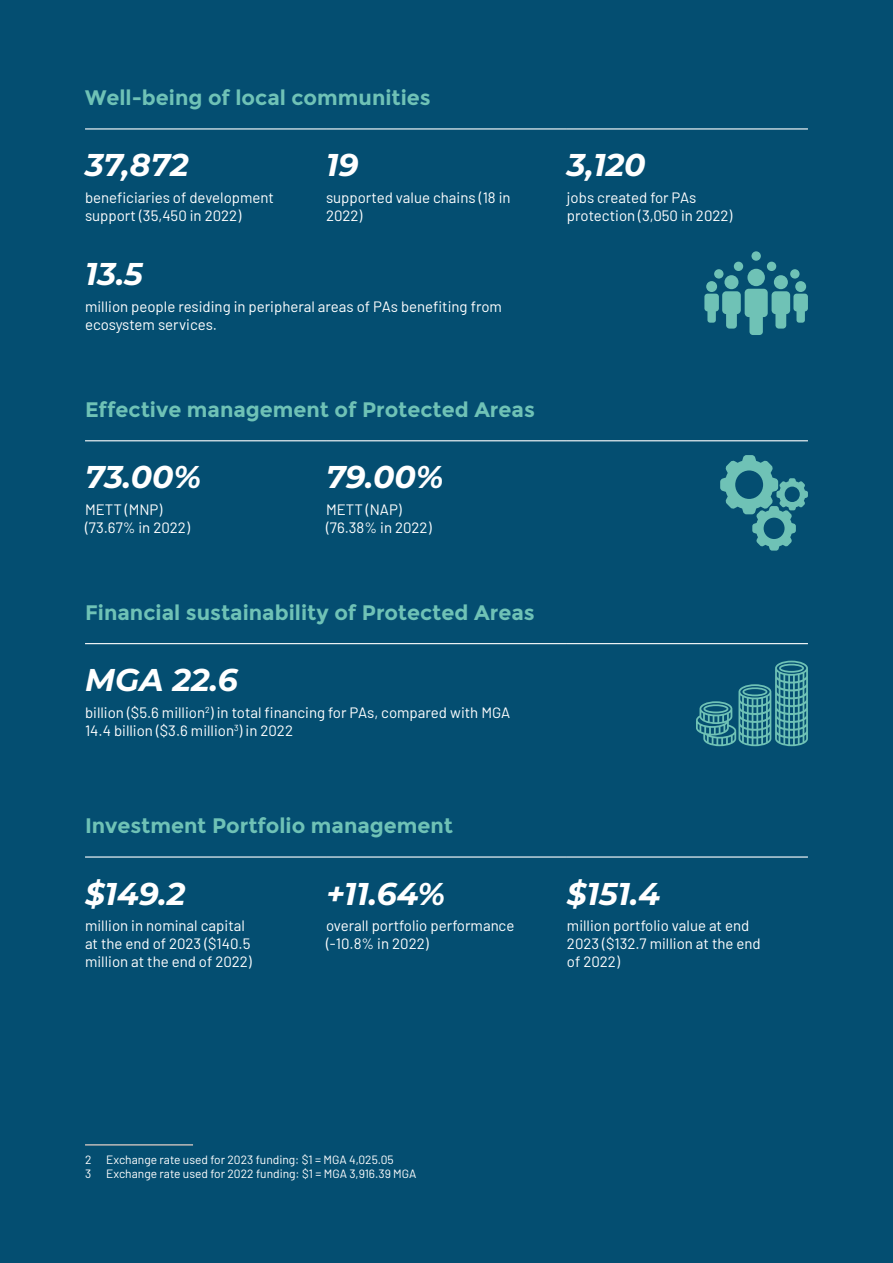
<style>
.page{position:relative;width:893px;height:1263px;background:#044e71}
.page>*{position:absolute;margin:0;border:0;box-sizing:border-box;transform-origin:0 0}
.t1{font:italic 100 31.5px "Montserrat";color:#fff}
.t2{font:700 21px "Montserrat";color:#6fc2b6}
.t3{font:15px/18px "Barlow";color:#fff}
.t4{font:12px/14.4px "Barlow";color:#fff}
</style>
<div class="page">
<hr style="left:85px;top:128px;width:241px;height:2px;background:#fff">
<hr style="left:326px;top:128px;width:241px;height:2px;background:#fff">
<hr style="left:567px;top:128px;width:241px;height:2px;background:#fff">
<hr style="left:85px;top:440px;width:241px;height:1px;background:#fff">
<hr style="left:326px;top:440px;width:241px;height:1px;background:#fff">
<hr style="left:567px;top:440px;width:241px;height:1px;background:#fff">
<hr style="left:85px;top:643px;width:482px;height:1px;background:#fff">
<hr style="left:567px;top:643px;width:241px;height:1px;background:#fff">
<svg style="left:696px;top:661px;width:112px;height:85px"></svg>
<hr style="left:85px;top:856px;width:241px;height:1px;background:#fff">
<hr style="left:326px;top:856px;width:241px;height:1px;background:#fff">
<hr style="left:567px;top:856px;width:241px;height:1px;background:#fff">
<hr style="left:85px;top:1144px;width:108px;height:1px;background:#fff">
<div style="left:747px;top:269px;width:18px;height:17px;background:#6fc2b6;border-radius:50%"></div>
<div style="left:706px;top:281px;width:11px;height:11px;background:#6fc2b6;border-radius:50%"></div>
<div style="left:795px;top:281px;width:11px;height:11px;background:#6fc2b6;border-radius:50%"></div>
<div style="left:724px;top:275px;width:14px;height:14px;background:#6fc2b6;border-radius:50%"></div>
<div style="left:774px;top:275px;width:14px;height:14px;background:#6fc2b6;border-radius:50%"></div>
<svg style="left:704px;top:289px;width:104px;height:46px"></svg>
<div style="left:714px;top:269px;width:9px;height:10px;background:#6fc2b6;border-radius:50%"></div>
<div style="left:734px;top:262px;width:9px;height:9px;background:#6fc2b6;border-radius:50%"></div>
<div style="left:767px;top:262px;width:9px;height:9px;background:#6fc2b6;border-radius:50%"></div>
<div style="left:790px;top:269px;width:9px;height:10px;background:#6fc2b6;border-radius:50%"></div>
<div style="left:751px;top:251px;width:10px;height:10px;background:#6fc2b6;border-radius:50%"></div>
<svg style="left:720px;top:455px;width:88px;height:96px"></svg>
<h2 class="t2" style="left:85px;top:85px;width:347px">Well-being of local communities</h2>
<h1 class="t1" style="left:85px;top:144px;width:105px">37,872</h1>
<p class="t3" style="left:85px;top:187px;width:190px">beneficiaries of development support (35,450 in 2022)</p>
<h1 class="t1" style="left:326px;top:144px;width:34px">19</h1>
<p class="t3" style="left:326px;top:187px;width:186px">supported value chains (18 in<br>2022)</p>
<h1 class="t1" style="left:85px;top:253px;width:59px">13.5</h1>
<p class="t3" style="left:85px;top:296px;width:418px">million people residing in peripheral areas of PAs benefiting from ecosystem services.</p>
<h2 class="t2" style="left:85px;top:397px;width:451px">Effective management of Protected Areas</h2>
<h1 class="t1" style="left:85px;top:456px;width:118px">73.00%</h1>
<p class="t3" style="left:85px;top:499px;width:106px">METT (MNP) (73.67% in 2022)</p>
<h1 class="t1" style="left:326px;top:456px;width:119px">79.00%</h1>
<p class="t3" style="left:326px;top:499px;width:107px">METT (NAP) (76.38% in 2022)</p>
<h2 class="t2" style="left:85px;top:600px;width:451px">Financial sustainability of Protected Areas</h2>
<h1 class="t1" style="left:85px;top:659px;width:154px">MGA 22.6</h1>
<p class="t3" style="left:85px;top:702px;width:427px">billion ($5.6 million<sup>2</sup>) in total financing for PAs, compared with MGA<br>14.4 billion ($3.6 million<sup>3</sup>) in 2022</p>
<h1 class="t1" style="left:567px;top:144px;width:80px">3,120</h1>
<p class="t3" style="left:567px;top:187px;width:167px">jobs created for PAs protection (3,050 in 2022)</p>
<h2 class="t2" style="left:85px;top:813px;width:369px">Investment Portfolio management</h2>
<h1 class="t1" style="left:85px;top:872px;width:102px">$149.2</h1>
<p class="t3" style="left:85px;top:915px;width:168px">million in nominal capital at the end of 2023 ($140.5 million at the end of 2022)</p>
<h1 class="t1" style="left:326px;top:872px;width:121px">+11.64%</h1>
<p class="t3" style="left:326px;top:915px;width:190px">overall portfolio performance (-10.8% in 2022)</p>
<h1 class="t1" style="left:567px;top:872px;width:95px">$151.4</h1>
<p class="t3" style="left:567px;top:915px;width:195px">million portfolio value at end<br>2023 ($132.7 million at the end of 2022)</p>
<p class="t4" style="left:85px;top:1151px;width:310px">2 Exchange rate used for 2023 funding: $1 = MGA 4,025.05<br>3</p>
<p class="t4" style="left:106px;top:1165px;width:312px">Exchange rate used for 2022 funding: $1 = MGA 3,916.39 MGA</p>
</div>
